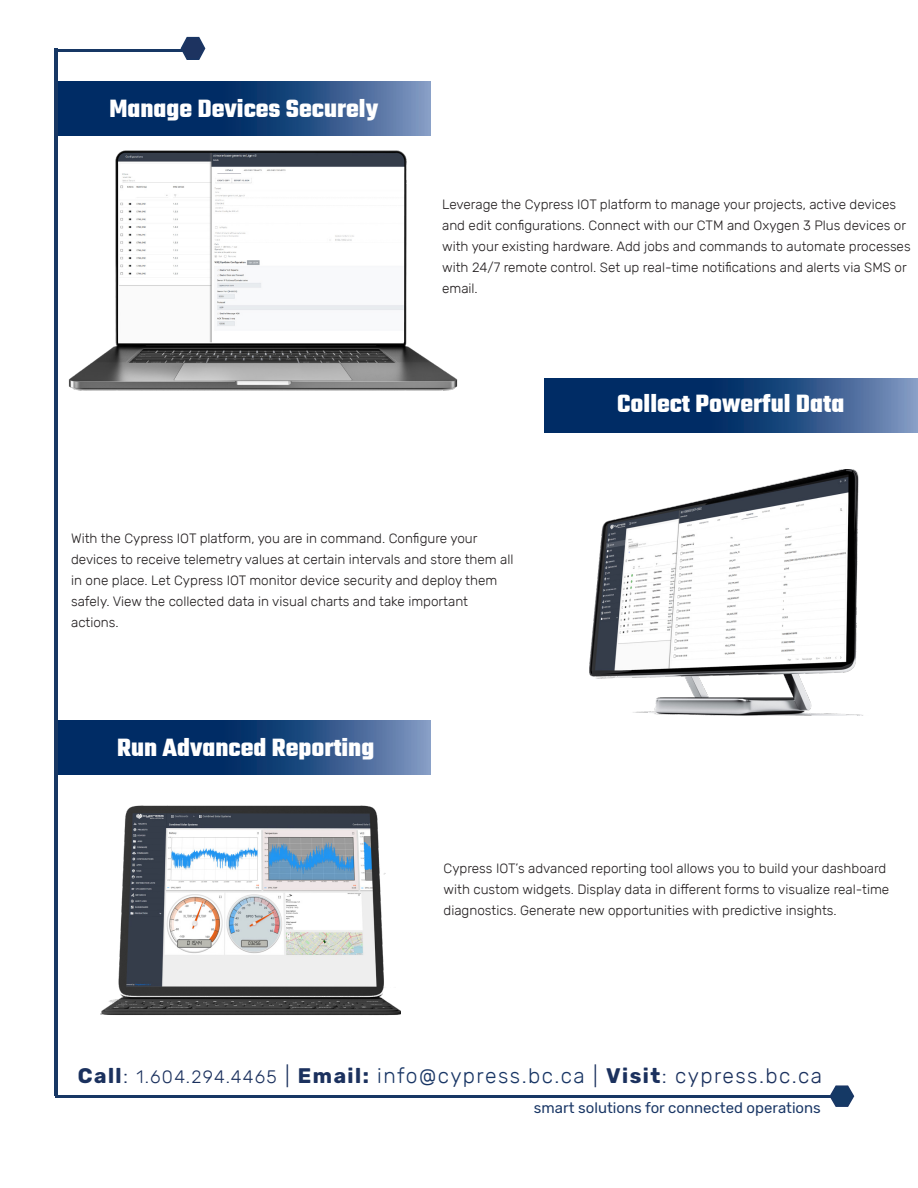
<style>
.page{position:relative;width:918px;height:1188px;background:#fff}
.page>*{position:absolute;margin:0;border:0;box-sizing:border-box;transform-origin:0 0}
.t1{font:700 27px "Teko";color:#fff}
.t2{font:300 21px "Rubik";letter-spacing:.07em;color:#193665}
.t3{font:15px "Rubik";color:#193665}
.t4{font:300 13.5px/21px "Rubik";color:#231f20}
.s1{font-weight:700;color:#1b315e}
.s2{color:#1b315e}
.s3{font-size:18px;color:#1b315e}
</style>
<div class="page">
<svg style="left:58px;top:721px;width:373px;height:53px;background:#1e467b"></svg>
<svg style="left:544px;top:379px;width:374px;height:54px;background:#1e467b"></svg>
<svg style="left:58px;top:82px;width:372px;height:53px;background:#1d457b"></svg>
<hr style="left:56px;top:49px;width:141px;height:3px;background:#173764">
<hr style="left:55px;top:1095px;width:777px;height:3px;background:#173764">
<svg style="left:180px;top:36px;width:26px;height:24px"></svg>
<hr style="left:54px;top:49px;width:4px;height:1047px;background:#173764">
<svg style="left:830px;top:1085px;width:25px;height:22px"></svg>
<img style="left:101px;top:805px;width:299px;height:211px">
<img style="left:589px;top:470px;width:273px;height:245px">
<img style="left:68px;top:151px;width:390px;height:239px">
<p class="t1" style="left:109px;top:91px;width:270px">Manage Devices Securely</p>
<p class="t4" style="left:442px;top:194px;width:470px">Leverage the Cypress IOT platform to manage your projects, active devices and edit configurations. Connect with our CTM and Oxygen 3 Plus devices or with your existing hardware. Add jobs and commands to automate processes with 24/7 remote control. Set up real-time notifications and alerts via SMS or email.</p>
<p class="t1" style="left:617px;top:386px;width:229px">Collect Powerful Data</p>
<p class="t4" style="left:71px;top:528px;width:444px">With the Cypress IOT platform, you are in command. Configure your devices to receive telemetry values at certain intervals and store them all in one place. Let Cypress IOT monitor device security and deploy them safely. View the collected data in visual charts and take important</p>
<p class="t4" style="left:71px;top:612px;width:49px">actions.</p>
<p class="t1" style="left:117px;top:731px;width:259px">Run Advanced Reporting</p>
<p class="t4" style="left:444px;top:858px;width:447px">Cypress IOT’s advanced reporting tool allows you to build your dashboard with custom widgets. Display data in different forms to visualize real-time diagnostics. Generate new opportunities with predictive insights.</p>
<p class="t2" style="left:78px;top:1064px;width:746px"><span class="s1">Call</span><span class="s2">:</span> <span class="s3">1.604.294.4465</span> <span class="s2">|</span> <span class="s1">Email:</span> info@cypress.bc.ca <span class="s2">|</span> <span class="s1">Visit</span><span class="s2">: cypress.bc.ca</span></p>
<p class="t3" style="left:534px;top:1099px;width:289px">smart solutions for connected operations</p>
</div>
